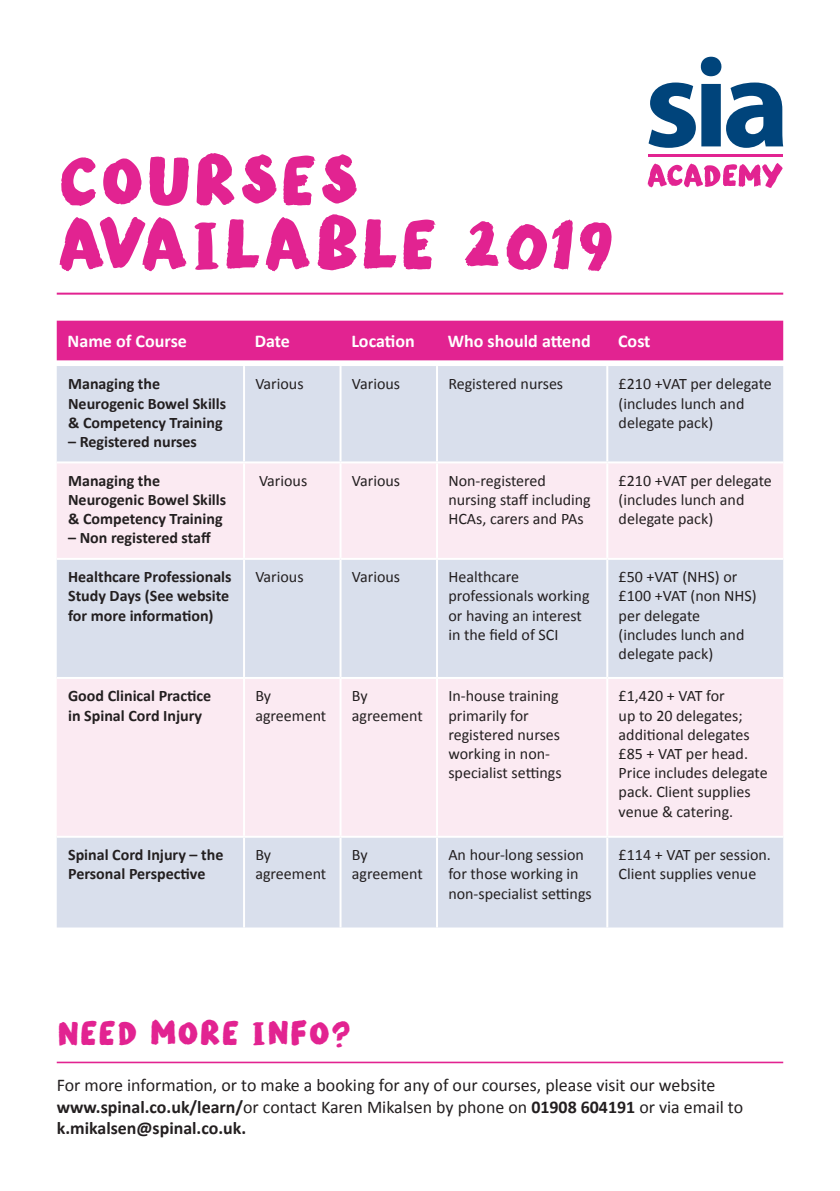
<style>
.page{position:relative;width:840px;height:1191px;background:#fff}
.page>*{position:absolute;margin:0;border:0;box-sizing:border-box;transform-origin:0 0}
.t1{font:78px/64px "SIA Brush Font";color:#e22391}
.t2{font:38px "SIA Brush Font";color:#e22391}
.t3{font:700 18px "Calibri";color:#fff}
.t4{font:17.8px/21.4px "Calibri";color:#231f20}
.t5{font:16px/19.2px "Calibri";color:#231f20}
.t6{font:700 16px/19.2px "Calibri";color:#231f20}
.s1{font-weight:700}
</style>
<div class="page">
<div style="left:57px;top:366px;width:725px;height:561px;background:#d9dfec"></div>
<svg style="left:57px;top:463px;width:725px;height:372px;background:#f0e6f0"></svg>
<hr style="left:243px;top:366px;width:2px;height:95px;background:#fff">
<hr style="left:339px;top:366px;width:2px;height:95px;background:#fff">
<hr style="left:436px;top:366px;width:2px;height:95px;background:#fff">
<hr style="left:606px;top:366px;width:2px;height:95px;background:#fff">
<hr style="left:57px;top:461px;width:187px;height:2px;background:#fff">
<hr style="left:244px;top:461px;width:96px;height:2px;background:#fff">
<hr style="left:243px;top:463px;width:2px;height:95px;background:#fff">
<hr style="left:340px;top:461px;width:97px;height:2px;background:#fff">
<hr style="left:339px;top:463px;width:2px;height:95px;background:#fff">
<hr style="left:437px;top:461px;width:170px;height:2px;background:#fff">
<hr style="left:436px;top:463px;width:2px;height:95px;background:#fff">
<hr style="left:607px;top:461px;width:175px;height:2px;background:#fff">
<hr style="left:606px;top:463px;width:2px;height:95px;background:#fff">
<hr style="left:57px;top:558px;width:187px;height:2px;background:#fff">
<hr style="left:244px;top:558px;width:96px;height:2px;background:#fff">
<hr style="left:243px;top:560px;width:2px;height:117px;background:#fff">
<hr style="left:340px;top:558px;width:97px;height:2px;background:#fff">
<hr style="left:339px;top:560px;width:2px;height:117px;background:#fff">
<hr style="left:437px;top:558px;width:170px;height:2px;background:#fff">
<hr style="left:436px;top:560px;width:2px;height:117px;background:#fff">
<hr style="left:607px;top:558px;width:175px;height:2px;background:#fff">
<hr style="left:606px;top:560px;width:2px;height:117px;background:#fff">
<hr style="left:57px;top:677px;width:187px;height:2px;background:#fff">
<hr style="left:244px;top:677px;width:96px;height:2px;background:#fff">
<hr style="left:243px;top:679px;width:2px;height:156px;background:#fff">
<hr style="left:340px;top:677px;width:97px;height:2px;background:#fff">
<hr style="left:339px;top:679px;width:2px;height:156px;background:#fff">
<hr style="left:437px;top:677px;width:170px;height:2px;background:#fff">
<hr style="left:436px;top:679px;width:2px;height:156px;background:#fff">
<hr style="left:607px;top:677px;width:175px;height:2px;background:#fff">
<hr style="left:606px;top:679px;width:2px;height:156px;background:#fff">
<hr style="left:57px;top:835px;width:187px;height:2px;background:#fff">
<hr style="left:244px;top:835px;width:96px;height:2px;background:#fff">
<hr style="left:243px;top:837px;width:2px;height:90px;background:#fff">
<hr style="left:340px;top:835px;width:97px;height:2px;background:#fff">
<hr style="left:339px;top:837px;width:2px;height:90px;background:#fff">
<hr style="left:437px;top:835px;width:170px;height:2px;background:#fff">
<hr style="left:436px;top:837px;width:2px;height:90px;background:#fff">
<hr style="left:607px;top:835px;width:175px;height:2px;background:#fff">
<hr style="left:606px;top:837px;width:2px;height:90px;background:#fff">
<hr style="left:57px;top:293px;width:725px;height:2px;background:#e22391">
<hr style="left:57px;top:1061px;width:725px;height:2px;background:#e22391">
<hr style="left:647px;top:154px;width:135px;height:3px;background:#e22391">
<svg style="left:647px;top:163px;width:135px;height:25px"></svg>
<svg style="left:648px;top:57px;width:134px;height:91px"></svg>
<div style="left:57px;top:321px;width:725px;height:39px;background:#e22391"></div>
<p class="t1" style="left:57px;top:150px;width:559px">COURSES<br>AVAILABLE 2019</p>
<p class="t3" style="left:67px;top:330px;width:121px">Name of Course</p>
<p class="t3" style="left:255px;top:330px;width:37px">Date</p>
<p class="t3" style="left:351px;top:330px;width:65px">Location</p>
<p class="t3" style="left:447px;top:330px;width:144px">Who should attend</p>
<p class="t3" style="left:617px;top:330px;width:34px">Cost</p>
<p class="t6" style="left:68px;top:374px;width:159px">Managing the<br>Neurogenic Bowel Skills &amp; Competency Training</p>
<p class="t6" style="left:68px;top:431px;width:130px">– Registered nurses</p>
<p class="t6" style="left:68px;top:470px;width:159px">Managing the<br>Neurogenic Bowel Skills &amp; Competency Training</p>
<p class="t6" style="left:68px;top:528px;width:144px">– Non registered staff</p>
<p class="t5" style="left:255px;top:374px;width:50px">Various</p>
<p class="t5" style="left:351px;top:374px;width:50px">Various</p>
<p class="t5" style="left:448px;top:374px;width:116px">Registered nurses</p>
<p class="t5" style="left:618px;top:374px;width:155px">£210 +VAT per delegate</p>
<p class="t5" style="left:618px;top:393px;width:127px">(includes lunch and delegate pack)</p>
<p class="t5" style="left:259px;top:470px;width:50px">Various</p>
<p class="t5" style="left:351px;top:470px;width:50px">Various</p>
<p class="t5" style="left:448px;top:470px;width:144px">Non-registered nursing staff including<br>HCAs, carers and PAs</p>
<p class="t5" style="left:618px;top:470px;width:155px">£210 +VAT per delegate (includes lunch and delegate pack)</p>
<p class="t6" style="left:68px;top:566px;width:165px">Healthcare Professionals<br>Study Days (See website for more information)</p>
<p class="t5" style="left:255px;top:566px;width:50px">Various</p>
<p class="t5" style="left:351px;top:566px;width:50px">Various</p>
<p class="t5" style="left:448px;top:566px;width:143px">Healthcare professionals working or having an interest in the field of SCI</p>
<p class="t5" style="left:618px;top:566px;width:120px">£50 +VAT (NHS) or</p>
<p class="t5" style="left:618px;top:586px;width:139px">£100 +VAT (non NHS) per delegate</p>
<p class="t5" style="left:618px;top:624px;width:127px">(includes lunch and delegate pack)</p>
<p class="t6" style="left:68px;top:685px;width:145px">Good Clinical Practice</p>
<p class="t6" style="left:68px;top:705px;width:135px">in Spinal Cord Injury</p>
<p class="t5" style="left:255px;top:685px;width:72px">By agreement</p>
<p class="t5" style="left:351px;top:685px;width:72px">By agreement</p>
<p class="t5" style="left:448px;top:685px;width:115px">In-house training primarily for registered nurses working in non&shy;specialist settings</p>
<p class="t5" style="left:618px;top:685px;width:150px">£1,420 + VAT for<br>up to 20 delegates; additional delegates £85 + VAT per head.<br>Price includes delegate pack. Client supplies venue &amp; catering.</p>
<p class="t6" style="left:68px;top:844px;width:157px">Spinal Cord Injury – the<br>Personal Perspective</p>
<p class="t5" style="left:255px;top:844px;width:72px">By agreement</p>
<p class="t5" style="left:351px;top:844px;width:72px">By agreement</p>
<p class="t5" style="left:448px;top:844px;width:145px">An hour-long session for those working in non-specialist settings</p>
<p class="t5" style="left:618px;top:844px;width:154px">£114 + VAT per session.</p>
<p class="t5" style="left:618px;top:863px;width:139px">Client supplies venue</p>
<p class="t2" style="left:57px;top:1015px;width:296px">NEED MORE INFO?</p>
<p class="t4" style="left:57px;top:1073px;width:687px">For more information, or to make a booking for any of our courses, please visit our website <span class="s1">www.spinal.co.uk/learn/</span>or contact Karen Mikalsen by phone on <span class="s1">01908 604191</span> or via email to <span class="s1">k.mikalsen@spinal.co.uk.</span></p>
</div>
